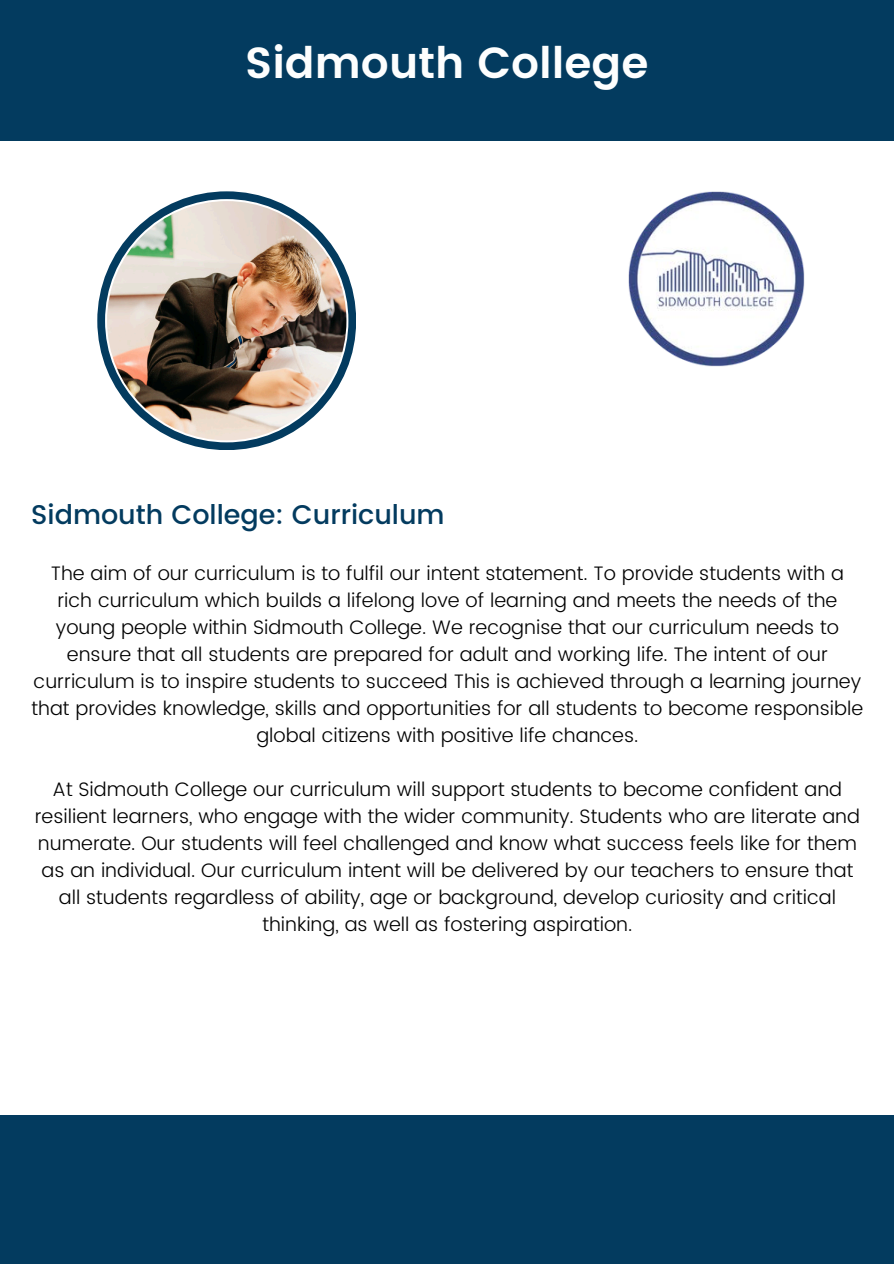
<style>
.page{position:relative;width:894px;height:1264px;background:#fff}
.page>*{position:absolute;margin:0;border:0;box-sizing:border-box;transform-origin:0 0}
.t1{font:600 43.5px "Poppins";color:#fdfefe}
.t2{font:500 27px "Poppins";color:#033b5f}
.t3{font:300 19.5px/27px "Poppins";color:#000;text-align:center}
</style>
<div class="page">
<svg style="left:97px;top:191px;width:259px;height:259px"></svg>
<img style="left:107px;top:201px;width:239px;height:239px;border-radius:50%">
<img style="left:628px;top:191px;width:176px;height:176px">
<div style="left:0;top:0;width:893px;height:141px;background:#033b5f"></div>
<div style="left:1px;top:1114px;width:892px;height:149px;background:#033b5f"></div>
<p class="t1" style="left:245px;top:38px;width:405px">Sidmouth College</p>
<p class="t2" style="left:31px;top:498px;width:415px">Sidmouth College: Curriculum</p>
<p class="t3" style="left:32px;top:559px;width:833px">The aim of our curriculum is to fulfil our intent statement. To provide students with a rich curriculum which builds a lifelong love of learning and meets the needs of the young people within Sidmouth College. We recognise that our curriculum needs to ensure that all students are prepared for adult and working life. The intent of our curriculum is to inspire students to succeed This is achieved through a learning journey that provides knowledge, skills and opportunities for all students to become responsible global citizens with positive life chances.</p>
<h2 class="t3" style="left:35px;top:775px;width:826px">At Sidmouth College our curriculum will support students to become confident and resilient learners, who engage with the wider community. Students who are literate and numerate. Our students will feel challenged and know what success feels like for them as an individual. Our curriculum intent will be delivered by our teachers to ensure that all students regardless of ability, age or background, develop curiosity and critical thinking, as well as fostering aspiration.</h2>
</div>
